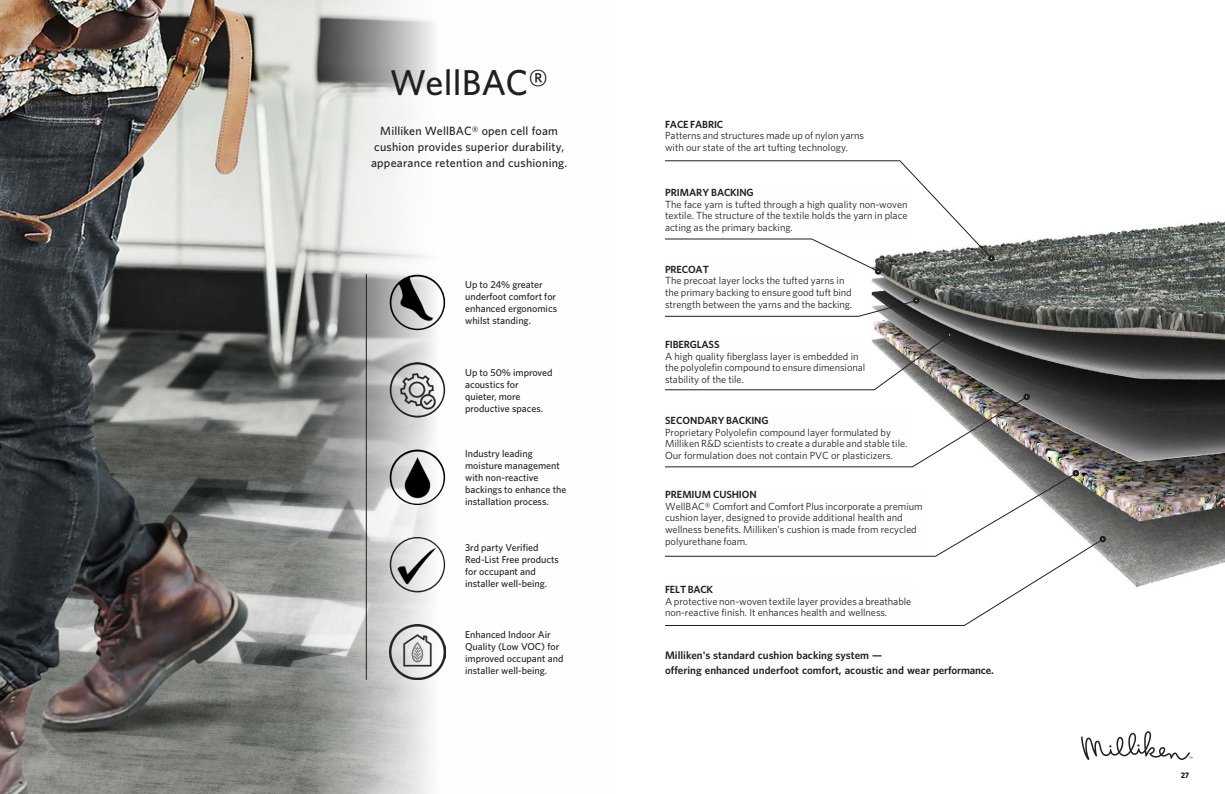
<style>
.page{position:relative;width:1225px;height:794px;background:#fff}
.page>*{position:absolute;margin:0;border:0;box-sizing:border-box;transform-origin:0 0}
.t1{font:500 36px "Whitney";color:#231f20}
.t2{font:300 20.6px "Whitney";color:#231f20}
.t3{font:600 14.2px "Whitney";letter-spacing:-.005em;color:#231f20}
.t4{font:500 12px/16px "Whitney";letter-spacing:.015em;color:#231f20;text-align:center}
.t5{font:600 11px/14.2px "Whitney";color:#231f20}
.t6{font:10.4px/11.7px "Whitney";color:#231f20}
.STYLE_BACKED{font:500 10px/12px "Whitney";color:#231f20}
.t7{font:700 8px "Whitney";color:#231f20}
.s1{font-weight:600}
</style>
<div class="page">
<img style="left:0;top:0;width:446px;height:794px">
<img style="left:390px;top:275px;width:55px;height:55px;border-radius:27px">
<img style="left:390px;top:362px;width:55px;height:55px;border-radius:28px">
<img style="left:390px;top:449px;width:55px;height:56px;border-radius:28px">
<img style="left:390px;top:537px;width:55px;height:55px;border-radius:28px">
<img style="left:390px;top:624px;width:55px;height:56px">
<hr style="left:366px;top:274px;width:1px;height:406px;background:#231f20">
<svg style="left:1081px;top:731px;width:111px;height:29px"></svg>
<img style="left:871px;top:221px;width:354px;height:367px">
<svg style="left:665px;top:296px;width:256px;height:21px"></svg>
<svg style="left:665px;top:160px;width:331px;height:116px"></svg>
<svg style="left:665px;top:330px;width:442px;height:296px"></svg>
<img style="left:665px;top:185px;width:243px;height:49px">
<img style="left:665px;top:262px;width:191px;height:48px">
<img style="left:665px;top:338px;width:204px;height:48px">
<img style="left:665px;top:413px;width:246px;height:48px">
<img style="left:665px;top:488px;width:261px;height:59px">
<img style="left:665px;top:582px;width:250px;height:37px">
<p class="t1" style="left:390px;top:59px;width:160px">WellBAC®</p>
<p class="t2" style="left:397px;top:75px;width:13px">®</p>
<p class="t4" style="left:371px;top:123px;width:198px">Milliken WellBAC® open cell foam cushion provides superior durability, appearance retention and cushioning.</p>
<p class="t3" style="left:259px;top:160px;width:261px">STANDARD CARPET CUSHION BACKING</p>
<p class="STYLE_BACKED" style="left:465px;top:278px;width:93px">Up to 24% greater underfoot comfort for enhanced ergonomics whilst standing.</p>
<p class="STYLE_BACKED" style="left:465px;top:366px;width:89px">Up to 50% improved acoustics for quieter, more</p>
<p class="STYLE_BACKED" style="left:465px;top:402px;width:79px">productive spaces.</p>
<p class="STYLE_BACKED" style="left:465px;top:447px;width:69px">Industry leading</p>
<p class="STYLE_BACKED" style="left:465px;top:459px;width:96px">moisture management</p>
<p class="STYLE_BACKED" style="left:465px;top:471px;width:75px">with non-reactive</p>
<p class="STYLE_BACKED" style="left:465px;top:483px;width:103px">backings to enhance the installation process.</p>
<p class="STYLE_BACKED" style="left:465px;top:541px;width:95px">3rd party Verified<br>Red-List Free products for occupant and installer well-being.</p>
<p class="STYLE_BACKED" style="left:465px;top:628px;width:100px">Enhanced Indoor Air<br>Quality (Low VOC) for improved occupant and</p>
<p class="STYLE_BACKED" style="left:465px;top:664px;width:83px">installer well-being.</p>
<p class="t6" style="left:665px;top:118px;width:200px"><span class="s1">FACE FABRIC<br></span>Patterns and structures made up of nylon yarns with our state of the art tufting technology.</p>
<p class="t6" style="left:665px;top:186px;width:244px"><span class="s1">PRIMARY BACKING<br></span>The face yarn is tufted through a high quality non-woven textile. The structure of the textile holds the yarn in place acting as the primary backing.</p>
<p class="t6" style="left:665px;top:263px;width:189px"><span class="s1">PRECOAT<br></span>The precoat layer locks the tufted yarns in the primary backing to ensure good tuft bind strength between the yarns and the backing.</p>
<p class="t6" style="left:665px;top:338px;width:202px"><span class="s1">FIBERGLASS<br></span>A high quality fiberglass layer is embedded in the polyolefin compound to ensure dimensional stability of the tile.</p>
<p class="t6" style="left:665px;top:414px;width:244px"><span class="s1">SECONDARY BACKING<br></span>Proprietary Polyolefin compound layer formulated by Milliken R&amp;D scientists to create a durable and stable tile.<br>Our formulation does not contain PVC or plasticizers.</p>
<p class="t6" style="left:665px;top:488px;width:259px"><span class="s1">PREMIUM CUSHION<br></span>WellBAC® Comfort and Comfort Plus incorporate a premium cushion layer, designed to provide additional health and wellness benefits. Milliken’s cushion is made from recycled polyurethane foam.</p>
<p class="t6" style="left:665px;top:583px;width:248px"><span class="s1">FELT BACK<br></span>A protective non-woven textile layer provides a breathable non-reactive finish. It enhances health and wellness.</p>
<p class="t5" style="left:665px;top:648px;width:330px">Milliken's standard cushion backing system —<br>offering enhanced underfoot comfort, acoustic and wear performance.</p>
<p class="t7" style="left:1180px;top:769px;width:10px">27</p>
</div>
